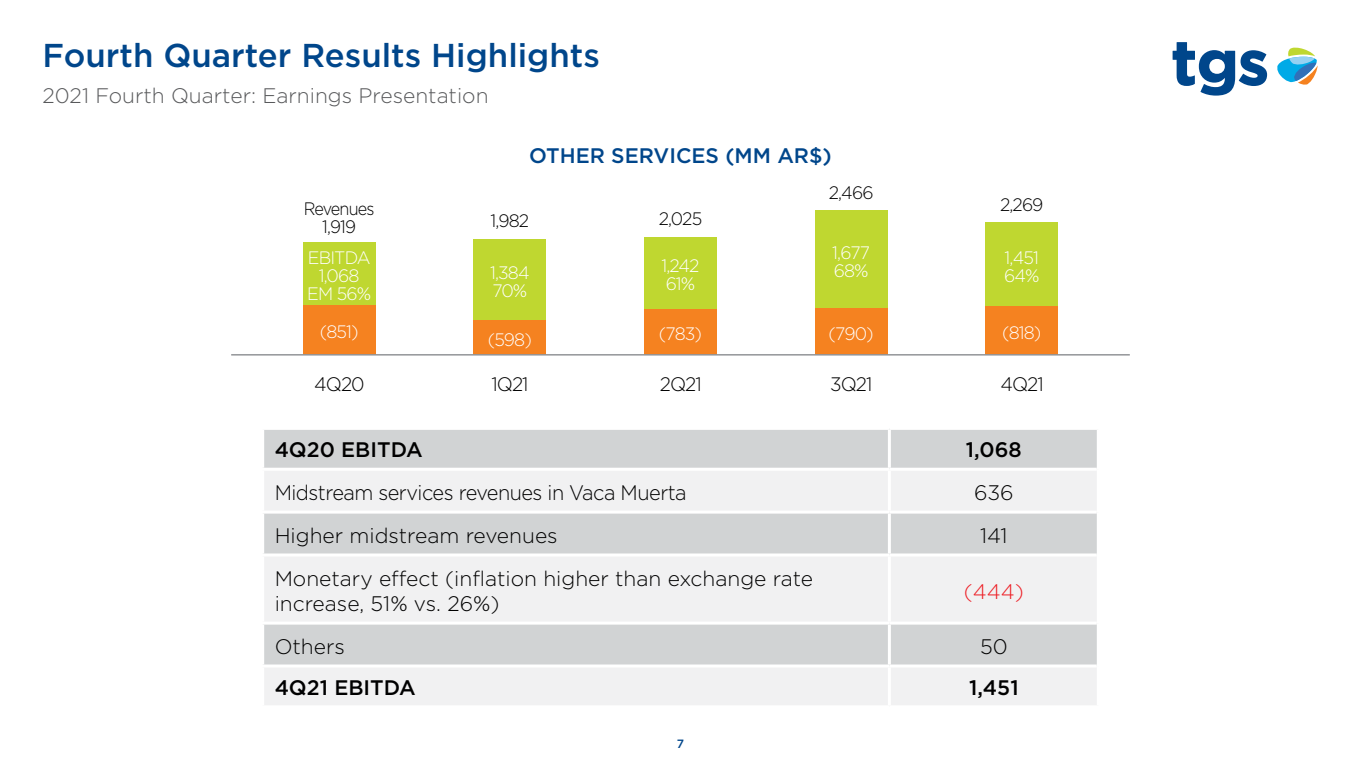
<style>
.page{position:relative;width:1361px;height:766px;background:#fff}
.page>*{position:absolute;margin:0;border:0;box-sizing:border-box;transform-origin:0 0}
.t1{font:500 33px "Gotham";color:#00468b}
.t2{font:300 21px/25.2px "Gotham";color:#000}
.t3{font:300 21px "Gotham";color:#58595b}
.t4{font:300 21px "Gotham";letter-spacing:-.025em;color:#000;scale:.95 1}
.t5{font:500 21px "Gotham";color:#000}
.t6{font:500 21px "Gotham";color:#00468b}
.t7{font:300 21px "Gotham";color:#ed1d24}
.t8{font:300 19.5px "Gotham";letter-spacing:-.05em;color:#000}
.t9{font:300 18px/18px "Gotham";letter-spacing:-.05em;color:#fff}
.t10{font:300 18px "Gotham";letter-spacing:-.05em;color:#000}
.t11{font:300 18px/18px "Gotham";letter-spacing:-.05em;color:#000;text-align:center;scale:.9 1}
.t12{font:500 12px "Gotham";color:#00468b}
</style>
<div class="page">
<svg style="left:1172px;top:42px;width:95px;height:54px"></svg>
<svg style="left:1277px;top:47px;width:40px;height:38px"></svg>
<div style="left:303px;top:242px;width:72px;height:63px;background:#bfd730"></div>
<div style="left:474px;top:239px;width:72px;height:81px;background:#bfd730"></div>
<div style="left:644px;top:237px;width:72px;height:72px;background:#bfd730"></div>
<div style="left:815px;top:211px;width:72px;height:98px;background:#bfd730"></div>
<div style="left:986px;top:223px;width:72px;height:84px;background:#bfd730"></div>
<div style="left:264px;top:430px;width:833px;height:37px;background:#d1d3d4"></div>
<svg style="left:264px;top:471px;width:833px;height:234px;fill:#f1f1f2"></svg>
<hr style="left:888px;top:430px;width:3px;height:37px;background:#fff">
<hr style="left:888px;top:470px;width:3px;height:40px;background:#fff">
<hr style="left:888px;top:513px;width:3px;height:40px;background:#fff">
<hr style="left:888px;top:556px;width:3px;height:65px;background:#fff">
<hr style="left:888px;top:624px;width:3px;height:40px;background:#fff">
<hr style="left:888px;top:667px;width:3px;height:38px;background:#fff">
<hr style="left:261px;top:510px;width:628px;height:3px;background:#fff">
<hr style="left:889px;top:510px;width:208px;height:3px;background:#fff">
<hr style="left:261px;top:553px;width:628px;height:3px;background:#fff">
<hr style="left:889px;top:553px;width:208px;height:3px;background:#fff">
<hr style="left:261px;top:621px;width:628px;height:3px;background:#fff">
<hr style="left:261px;top:664px;width:628px;height:3px;background:#fff">
<hr style="left:889px;top:621px;width:208px;height:3px;background:#fff">
<hr style="left:889px;top:664px;width:208px;height:3px;background:#fff">
<div style="left:303px;top:305px;width:72px;height:50px;background:#f58220"></div>
<div style="left:474px;top:320px;width:72px;height:35px;background:#f58220"></div>
<div style="left:644px;top:309px;width:72px;height:46px;background:#f58220"></div>
<div style="left:815px;top:308px;width:72px;height:47px;background:#f58220"></div>
<div style="left:986px;top:307px;width:72px;height:48px;background:#f58220"></div>
<hr style="left:231px;top:354px;width:899px;height:1px;background:#939598">
<h1 class="t1" style="left:43px;top:33px;width:559px">Fourth Quarter Results Highlights</h1>
<p class="t3" style="left:43px;top:84px;width:447px">2021 Fourth Quarter: Earnings Presentation</p>
<p class="t6" style="left:529px;top:141px;width:304px">OTHER SERVICES (MM AR$)</p>
<p class="t11" style="left:304px;top:199px;width:80px">Revenues<br>1,919</p>
<p class="t9" style="left:307px;top:248px;width:65px;text-align:center">EBITDA<br>1,068<br>EM 56%</p>
<p class="t10" style="left:490px;top:211px;width:40px">1,982</p>
<p class="t9" style="left:490px;top:263px;width:41px">1,384<br>70%</p>
<p class="t10" style="left:659px;top:208px;width:45px">2,025</p>
<p class="t9" style="left:661px;top:257px;width:40px">1,242<br>61%</p>
<p class="t10" style="left:828px;top:182px;width:46px">2,466</p>
<p class="t9" style="left:832px;top:243px;width:39px">1,677<br>68%</p>
<p class="t10" style="left:1000px;top:195px;width:45px">2,269</p>
<p class="t9" style="left:1004px;top:248px;width:37px">1,451<br>64%</p>
<p class="t9" style="left:320px;top:322px;width:40px">(851)</p>
<p class="t9" style="left:488px;top:330px;width:46px">(598)</p>
<p class="t9" style="left:659px;top:324px;width:45px">(783)</p>
<p class="t9" style="left:828px;top:324px;width:47px">(790)</p>
<p class="t9" style="left:1002px;top:323px;width:41px">(818)</p>
<p class="t8" style="left:314px;top:373px;width:52px">4Q20</p>
<p class="t8" style="left:491px;top:373px;width:39px">1Q21</p>
<p class="t8" style="left:660px;top:373px;width:43px">2Q21</p>
<p class="t8" style="left:830px;top:373px;width:44px">3Q21</p>
<p class="t8" style="left:1000px;top:373px;width:45px">4Q21</p>
<p class="t5" style="left:275px;top:436px;width:150px">4Q20 EBITDA</p>
<p class="t5" style="left:966px;top:436px;width:57px">1,068</p>
<p class="t4" style="left:275px;top:481px;width:435px">Midstream services revenues in Vaca Muerta</p>
<p class="t2" style="left:974px;top:479px;width:41px">636</p>
<p class="t2" style="left:275px;top:522px;width:284px">Higher midstream revenues</p>
<p class="t2" style="left:980px;top:522px;width:29px">141</p>
<p class="t2" style="left:275px;top:565px;width:540px">Monetary effect (inflation higher than exchange rate increase, 51% vs. 26%)</p>
<p class="t7" style="left:964px;top:579px;width:61px">(444)</p>
<p class="t2" style="left:275px;top:633px;width:72px">Others</p>
<p class="t2" style="left:980px;top:633px;width:29px">50</p>
<p class="t5" style="left:275px;top:673px;width:143px">4Q21 EBITDA</p>
<p class="t5" style="left:969px;top:673px;width:51px">1,451</p>
<p class="t12" style="left:677px;top:735px;width:9px">7</p>
</div>
